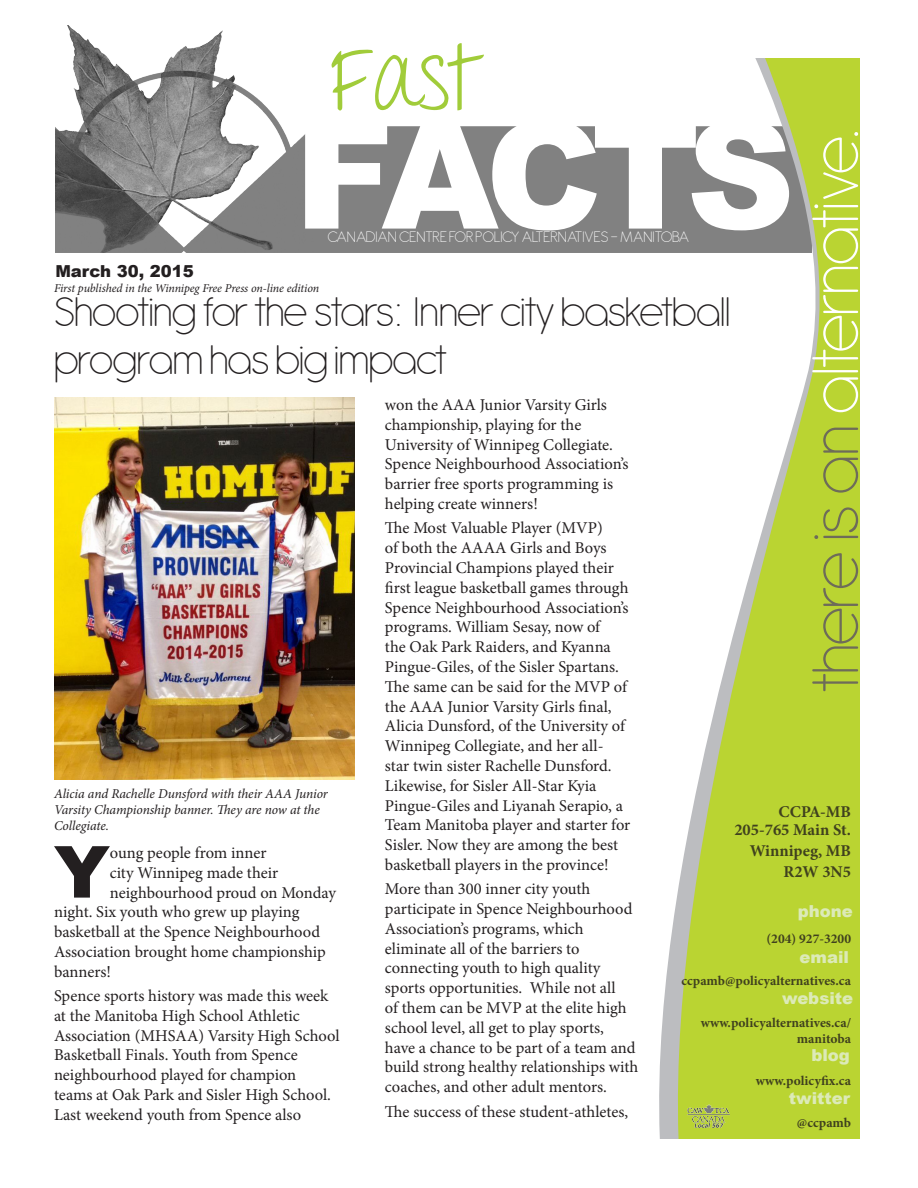
<style>
.page{position:relative;width:918px;height:1188px;background:#fff}
.page>*{position:absolute;margin:0;border:0;box-sizing:border-box;transform-origin:0 0}
.t1{font:900 150px "Arial";letter-spacing:-.085em;color:#fff}
.t2{font:90px "Throw My Hands Upinthe Air";color:#a1cc3a}
.t3{font:200 72px "Antipasto";letter-spacing:-.04em;color:#fff}
.t4{font:900 71.85px "Arial";color:#231f20}
.HEADLINE{font:200 45px/48px "Antipasto";letter-spacing:-.04em;color:#231f20}
.t5{font:16.5px/19.8px "Minion Pro";color:#231f20}
.t6{font:200 16.5px "Antipasto";color:#fff}
.t7{font:700 16.5px/21px "Minion Pro";color:#40411e;text-align:right}
.t8{font:900 16.5px "Arial";color:#dceab8}
.t9{font:900 16.5px "Arial";color:#231f20}
.t10{font:700 13.5px/16.5px "Minion Pro";color:#40411e;text-align:right}
.t11{font:italic 13.5px/16.2px "Minion Pro";letter-spacing:-.01em;color:#231f20}
.t12{font:italic 12px "Minion Pro";letter-spacing:-.01em;color:#231f20}
.s1{color:#6e6c59}
</style>
<div class="page">
<img style="left:55px;top:25px;width:593px;height:228px">
<svg style="left:648px;top:126px;width:14px;height:1012px"></svg>
<svg style="left:662px;top:58px;width:198px;height:1080px;fill:#bad432"></svg>
<img style="left:688px;top:1105px;width:41px;height:22px">
<img style="left:54px;top:398px;width:300px;height:382px">
<p class="t2" style="left:329px;top:25px;width:151px">Fast</p>
<p class="t1" style="left:294px;top:66px;width:502px">FACTS</p>
<p class="t6" style="left:328px;top:227px;width:363px">CANADIAN CENTRE FOR POLICY ALTERNATIVES - MANITOBA</p>
<p class="t3" style="left:794px;top:693px;width:566px;rotate:-90deg"><span class="s1">there is an</span> alternative.</p>
<p class="t9" style="left:55px;top:259px;width:140px">March 30, 2015</p>
<p class="HEADLINE" style="left:54px;top:288px;width:678px">Shooting for the stars: Inner city basketball program has big impact</p>
<p class="t12" style="left:54px;top:280px;width:267px">First published in the Winnipeg Free Press on-line edition</p>
<p class="t5" style="left:385px;top:395px;width:245px">won the AAA Junior Varsity Girls championship, playing for the<br>University of Winnipeg Collegiate.<br>Spence Neighbourhood Association’s barrier free sports programming is helping create winners!</p>
<p class="t5" style="left:385px;top:518px;width:247px">The Most Valuable Player (MVP)<br>of both the AAAA Girls and Boys Provincial Champions played their first league basketball games through Spence Neighbourhood Association’s programs. William Sesay, now of<br>the Oak Park Raiders, and Kyanna Pingue-Giles, of the Sisler Spartans.<br>The same can be said for the MVP of the AAA Junior Varsity Girls final, Alicia Dunsford, of the University of Winnipeg Collegiate, and her all&shy;star twin sister Rachelle Dunsford.<br>Likewise, for Sisler All-Star Kyia Pingue-Giles and Liyanah Serapio, a Team Manitoba player and starter for Sisler. Now they are among the best basketball players in the province!</p>
<p class="t5" style="left:385px;top:879px;width:255px">More than 300 inner city youth participate in Spence Neighbourhood Association’s programs, which eliminate all of the barriers to connecting youth to high quality sports opportunities. While not all<br>of them can be MVP at the elite high school level, all get to play sports, have a chance to be part of a team and build strong healthy relationships with coaches, and other adult mentors.</p>
<p class="t5" style="left:385px;top:1102px;width:245px">The success of these student-athletes,</p>
<p class="t11" style="left:54px;top:785px;width:275px">Alicia and Rachelle Dunsford with their AAA Junior<br>Varsity Championship banner. They are now at the<br>Collegiate.</p>
<p class="t7" style="left:779px;top:801px;width:74px">CCPA-MB</p>
<p class="t7" style="left:734px;top:819px;width:118px">205-765 Main St.</p>
<p class="t7" style="left:750px;top:840px;width:103px">Winnipeg, MB<br>R2W 3N5</p>
<p class="t4" style="left:54px;top:820px;width:57px">Y</p>
<p class="t5" style="left:110px;top:843px;width:158px">oung people from inner</p>
<p class="t5" style="left:110px;top:863px;width:170px">city Winnipeg made their</p>
<p class="t5" style="left:110px;top:883px;width:228px">neighbourhood proud on Monday</p>
<p class="t5" style="left:54px;top:902px;width:247px">night. Six youth who grew up playing</p>
<p class="t5" style="left:54px;top:922px;width:268px">basketball at the Spence Neighbourhood</p>
<p class="t5" style="left:54px;top:942px;width:273px">Association brought home championship</p>
<p class="t5" style="left:54px;top:962px;width:59px">banners!</p>
<p class="t5" style="left:54px;top:986px;width:287px">Spence sports history was made this week at the Manitoba High School Athletic Association (MHSAA) Varsity High School Basketball Finals. Youth from Spence neighbourhood played for champion<br>teams at Oak Park and Sisler High School.<br>Last weekend youth from Spence also</p>
<p class="t8" style="left:798px;top:899px;width:57px">phone</p>
<p class="t10" style="left:767px;top:930px;width:86px">(204) 927-3200</p>
<p class="t10" style="left:681px;top:972px;width:171px">ccpamb@policyalternatives.ca</p>
<p class="t10" style="left:701px;top:1014px;width:152px">www.policyalternatives.ca/ manitoba</p>
<p class="t10" style="left:756px;top:1073px;width:97px">www.policyfix.ca</p>
<p class="t10" style="left:797px;top:1115px;width:56px">@ccpamb</p>
<p class="t8" style="left:800px;top:945px;width:51px">email</p>
<p class="t8" style="left:782px;top:986px;width:73px">website</p>
<p class="t8" style="left:811px;top:1043px;width:40px">blog</p>
<p class="t8" style="left:789px;top:1086px;width:63px">twitter</p>
</div>
